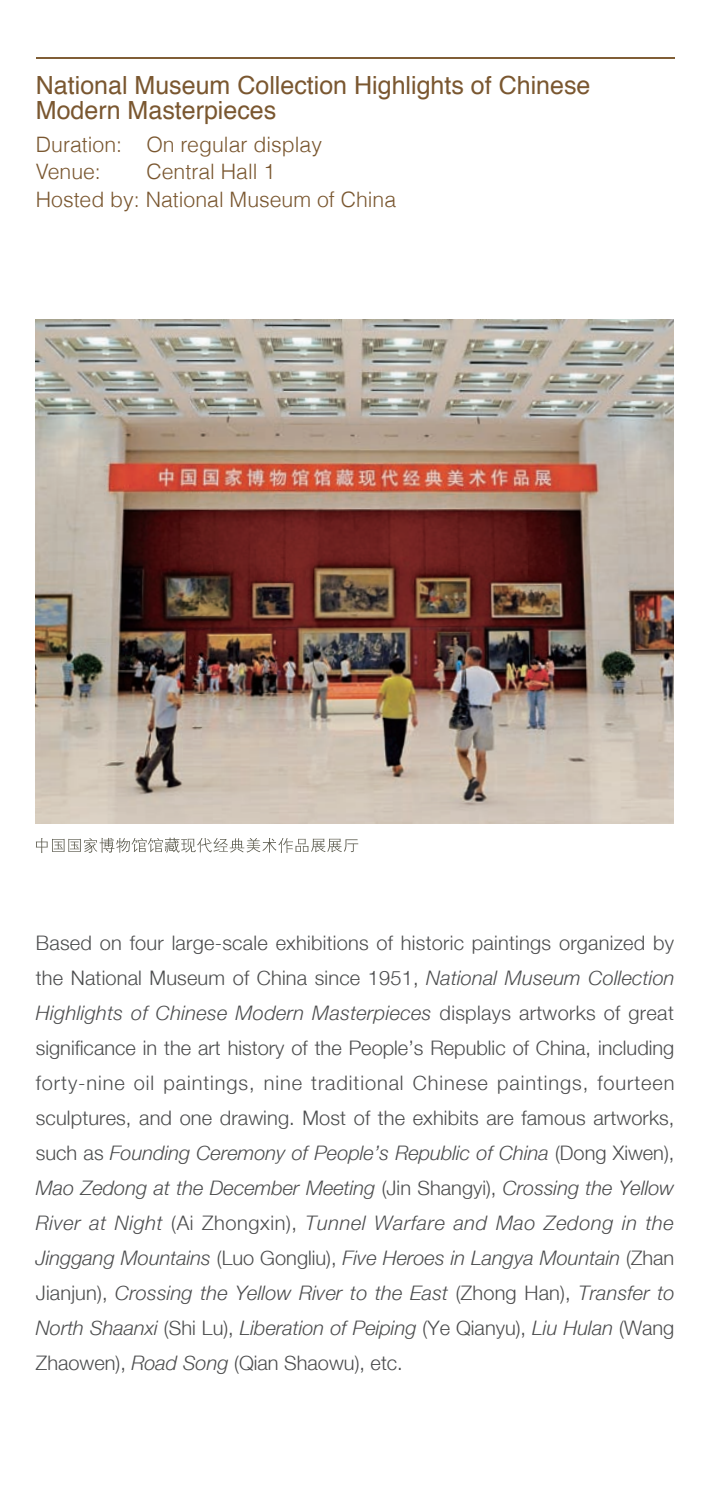
<style>
.page{position:relative;width:709px;height:1489px;background:#fff}
.page>*{position:absolute;margin:0;border:0;box-sizing:border-box;transform-origin:0 0}
.t1{font:25px/25px "Helvetica";color:#7a5730}
.t2{font:300 21.25px/27.5px "Helvetica";color:#7a5730}
.t3{font:300 20px/35px "Helvetica Neue";letter-spacing:.005em;color:#4b4c4d;text-align:justify}
.s1{font-style:italic}
</style>
<div class="page">
<svg style="left:36px;top:837px;width:322px;height:15px"></svg>
<img style="left:36px;top:319px;width:637px;height:504px">
<hr style="left:36px;top:57px;width:638px;height:2px;background:#805e36">
<p class="t1" style="left:36px;top:74px;width:556px">National Museum Collection Highlights of Chinese<br>Modern Masterpieces</p>
<p class="t2" style="left:36px;top:129px;width:287px">Duration: On regular display<br>Venue:</p>
<p class="t2" style="left:36px;top:157px;width:362px;text-align:center">Central Hall 1<br>Hosted by: National Museum of China</p>
<p class="t3" style="left:36px;top:924px;width:640px">Based on four large-scale exhibitions of historic paintings organized by the National Museum of China since 1951, <span class="s1">National Museum Collection Highlights of Chinese Modern Masterpieces</span> displays artworks of great significance in the art history of the People’s Republic of China, including forty-nine oil paintings, nine traditional Chinese paintings, fourteen sculptures, and one drawing. Most of the exhibits are famous artworks, such as <span class="s1">Founding Ceremony of People’s Republic of China</span> (Dong Xiwen), <span class="s1">Mao Zedong at the December Meeting</span> (Jin Shangyi), <span class="s1">Crossing the Yellow River at Night</span> (Ai Zhongxin), <span class="s1">Tunnel Warfare and Mao Zedong in the Jinggang Mountains</span> (Luo Gongliu), <span class="s1">Five Heroes in Langya Mountain</span> (Zhan Jianjun), <span class="s1">Crossing the Yellow River to the East</span> (Zhong Han), <span class="s1">Transfer to North Shaanxi</span> (Shi Lu), <span class="s1">Liberation of Peiping</span> (Ye Qianyu), <span class="s1">Liu Hulan</span> (Wang Zhaowen), <span class="s1">Road Song</span> (Qian Shaowu), etc.</p>
</div>
